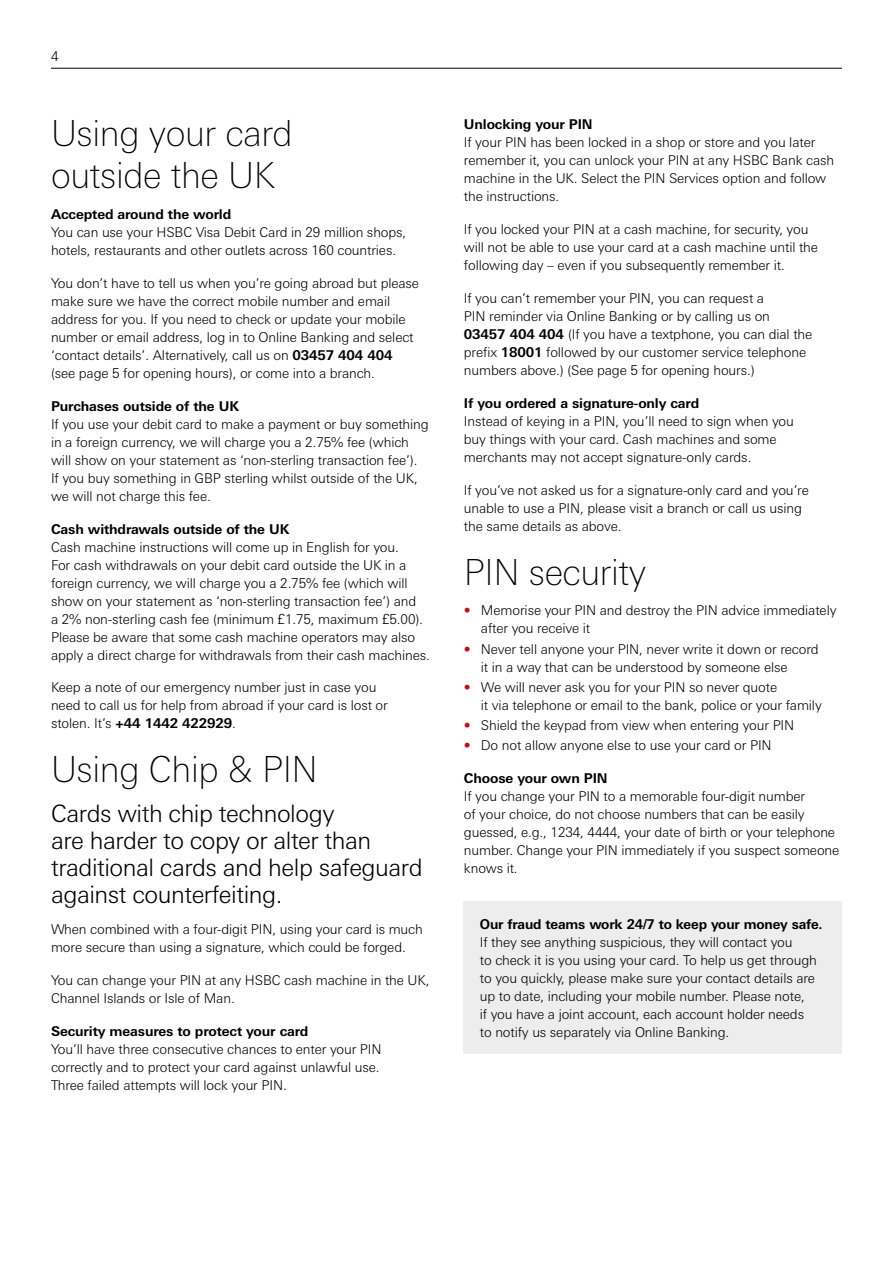
<style>
.page{position:relative;width:893px;height:1263px;background:#fff}
.page>*{position:absolute;margin:0;border:0;box-sizing:border-box;transform-origin:0 0}
.Heading_24_28{font:100 36px/42px "Univers Nextfor HSBC";letter-spacing:-.01em;color:#000}
.Headers_Level_2_small_header_18_20pt{font:300 24px/27px "Univers Nextfor HSBC";letter-spacing:-.02em;color:#000}
.Body_9_12pt{font:300 13.5px/18px "Univers Nextfor HSBC";letter-spacing:-.01em;color:#000}
.Subhead_LS{font:700 13.5px "Univers Nextfor HSBC";letter-spacing:-.01em;color:#000}
.s1{font-weight:700}
.s2{color:#db0011}
</style>
<div class="page">
<hr style="left:51px;top:68px;width:791px;height:1px;background:#000">
<div style="left:463px;top:901px;width:379px;height:153px;background:#ededed"></div>
<p class="Body_9_12pt" style="left:51px;top:47px;width:9px">4</p>
<h2 class="Heading_24_28" style="left:51px;top:112px;width:243px">Using your card outside the UK</h2>
<h3 class="Subhead_LS" style="left:51px;top:206px;width:182px">Accepted around the world</h3>
<p class="Body_9_12pt" style="left:51px;top:223px;width:357px">You can use your HSBC Visa Debit Card in 29 million shops, hotels, restaurants and other outlets across 160 countries.</p>
<p class="Body_9_12pt" style="left:51px;top:274px;width:370px">You don’t have to tell us when you’re going abroad but please make sure we have the correct mobile number and email address for you. If you need to check or update your mobile number or email address, log in to Online Banking and select ‘contact details’. Alternatively, call us on <span class="s1">03457 404 404 </span>(see page 5 for opening hours), or come into a branch.</p>
<h3 class="Subhead_LS" style="left:51px;top:398px;width:190px">Purchases outside of the UK</h3>
<p class="Body_9_12pt" style="left:51px;top:415px;width:379px">If you use your debit card to make a payment or buy something in a foreign currency, we will charge you a 2.75% fee (which will show on your statement as ‘non-sterling transaction fee’).<br>If you buy something in GBP sterling whilst outside of the UK, we will not charge this fee.</p>
<h3 class="Subhead_LS" style="left:51px;top:521px;width:240px">Cash withdrawals outside of the UK</h3>
<p class="Body_9_12pt" style="left:51px;top:538px;width:380px">Cash machine instructions will come up in English for you.<br>For cash withdrawals on your debit card outside the UK in a foreign currency, we will charge you a 2.75% fee (which will show on your statement as ‘non-sterling transaction fee’) and<br>a 2% non-sterling cash fee (minimum £1.75, maximum £5.00).<br>Please be aware that some cash machine operators may also apply a direct charge for withdrawals from their cash machines.</p>
<p class="Body_9_12pt" style="left:51px;top:678px;width:338px">Keep a note of our emergency number just in case you need to call us for help from abroad if your card is lost or stolen. It’s <span class="s1">+44 1442 422929</span>.</p>
<h2 class="Heading_24_28" style="left:51px;top:748px;width:269px">Using Chip &amp; PIN</h2>
<h3 class="Headers_Level_2_small_header_18_20pt" style="left:51px;top:800px;width:373px">Cards with chip technology<br>are harder to copy or alter than traditional cards and help safeguard against counterfeiting.</h3>
<p class="Body_9_12pt" style="left:51px;top:920px;width:373px">When combined with a four-digit PIN, using your card is much more secure than using a signature, which could be forged.</p>
<p class="Body_9_12pt" style="left:51px;top:971px;width:380px">You can change your PIN at any HSBC cash machine in the UK,<br>Channel Islands or Isle of Man.</p>
<h3 class="Subhead_LS" style="left:51px;top:1023px;width:259px">Security measures to protect your card</h3>
<p class="Body_9_12pt" style="left:51px;top:1040px;width:332px">You’ll have three consecutive chances to enter your PIN correctly and to protect your card against unlawful use.<br>Three failed attempts will lock your PIN.</p>
<h3 class="Subhead_LS" style="left:464px;top:116px;width:130px">Unlocking your PIN</h3>
<p class="Body_9_12pt" style="left:464px;top:133px;width:372px">If your PIN has been locked in a shop or store and you later remember it, you can unlock your PIN at any HSBC Bank cash machine in the UK. Select the PIN Services option and follow the instructions.</p>
<p class="Body_9_12pt" style="left:464px;top:220px;width:356px">If you locked your PIN at a cash machine, for security, you will not be able to use your card at a cash machine until the following day – even if you subsequently remember it.</p>
<p class="Body_9_12pt" style="left:464px;top:289px;width:350px">If you can’t remember your PIN, you can request a<br>PIN reminder via Online Banking or by calling us on <span class="s1">03457 404 404</span> (If you have a textphone, you can dial the prefix <span class="s1">18001</span> followed by our customer service telephone numbers above.) (See page 5 for opening hours.)</p>
<h3 class="Subhead_LS" style="left:464px;top:395px;width:237px">If you ordered a signature-only card</h3>
<p class="Body_9_12pt" style="left:464px;top:412px;width:331px">Instead of keying in a PIN, you’ll need to sign when you buy things with your card. Cash machines and some merchants may not accept signature-only cards.</p>
<p class="Body_9_12pt" style="left:464px;top:481px;width:346px">If you’ve not asked us for a signature-only card and you’re unable to use a PIN, please visit a branch or call us using the same details as above.</p>
<h2 class="Heading_24_28" style="left:464px;top:551px;width:184px">PIN security</h2>
<p class="Body_9_12pt" style="left:481px;top:601px;width:357px;text-indent:-17px"><span class="s2">•</span> Memorise your PIN and destroy the PIN advice immediately after you receive it</p>
<p class="Body_9_12pt" style="left:481px;top:640px;width:339px;text-indent:-17px"><span class="s2">•</span> Never tell anyone your PIN, never write it down or record it in a way that can be understood by someone else</p>
<p class="Body_9_12pt" style="left:481px;top:678px;width:342px;text-indent:-17px"><span class="s2">•</span> We will never ask you for your PIN so never quote<br>it via telephone or email to the bank, police or your family</p>
<p class="Body_9_12pt" style="left:464px;top:716px;width:332px"><span class="s2">•</span> Shield the keypad from view when entering your PIN</p>
<p class="Body_9_12pt" style="left:464px;top:736px;width:309px"><span class="s2">•</span> Do not allow anyone else to use your card or PIN</p>
<h3 class="Subhead_LS" style="left:464px;top:770px;width:145px">Choose your own PIN</h3>
<p class="Body_9_12pt" style="left:464px;top:787px;width:377px">If you change your PIN to a memorable four-digit number<br>of your choice, do not choose numbers that can be easily guessed, e.g., 1234, 4444, your date of birth or your telephone number. Change your PIN immediately if you suspect someone knows it.</p>
<p class="Body_9_12pt" style="left:480px;top:915px;width:344px"><span class="s1">Our fraud teams work 24/7 to keep your money safe.<br></span>If they see anything suspicious, they will contact you<br>to check it is you using your card. To help us get through to you quickly, please make sure your contact details are up to date, including your mobile number. Please note,<br>if you have a joint account, each account holder needs<br>to notify us separately via Online Banking.</p>
</div>
